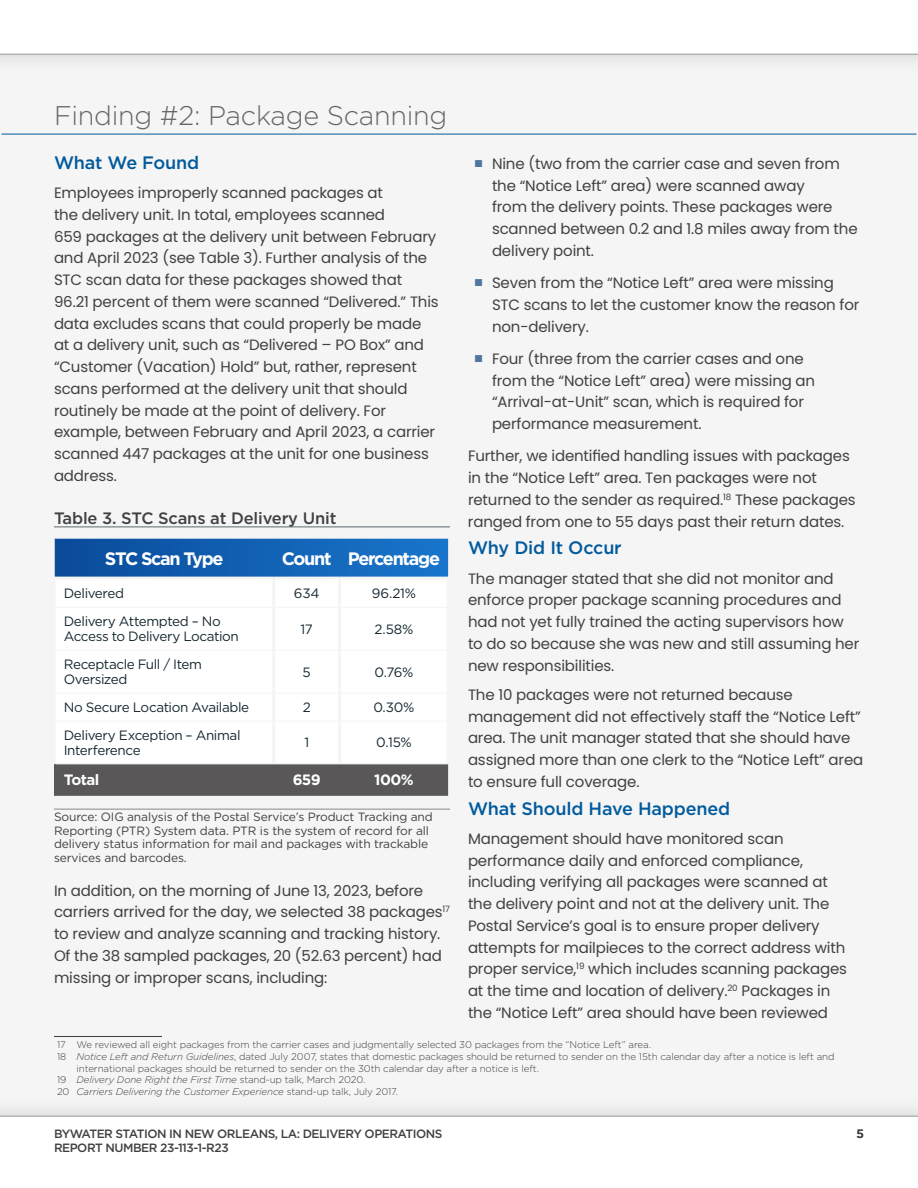
<style>
.page{position:relative;width:918px;height:1188px;background:#fff}
.page>*{position:absolute;margin:0;border:0;box-sizing:border-box;transform-origin:0 0}
.t1{font:300 27px "Gotham";letter-spacing:-.01em;color:#686565}
.t2{font:500 18px "Gotham";letter-spacing:-.01em;color:#005a9c}
.t3{font:700 18px "Gotham";letter-spacing:-.075em;color:#fff}
.t4{font:500 16.5px "Gotham";letter-spacing:-.01em;color:#414042}
.t5{font:15px/21.8px "Poppins";letter-spacing:-.01em;color:#414042}
.t6{font:700 15px "Gotham";letter-spacing:-.04em;color:#fff}
.t7{font:13.5px/15px "Gotham";letter-spacing:-.03em;color:#172832}
.t8{font:12px/13.5px "Gotham";letter-spacing:-.01em;color:#414042}
.t9{font:500 12px "Gotham";letter-spacing:-.04em;color:#414042}
.t10{font:300 9.75px "Gotham";letter-spacing:-.01em;color:#414042}
.t11{font:italic 300 9.75px "Gotham";letter-spacing:-.01em;color:#414042}
.s1{font-family:"Arial";color:#51769d}
.s2{font-style:italic}
.s3{font-style:normal}
</style>
<div class="page">
<div style="left:0;top:23px;width:918px;height:1115px;background:#f5f5f5"></div>
<div style="left:0;top:0;width:918px;height:75px;background:#efefef"></div>
<div style="left:0;top:0;width:918px;height:54px;background:#fff"></div>
<div style="left:0;top:1095px;width:918px;height:93px;background:#efefef"></div>
<div style="left:0;top:1116px;width:918px;height:72px;background:#fff"></div>
<hr style="left:2px;top:134px;width:914px;height:1px;background:#005a9c">
<hr style="left:54px;top:1036px;width:108px;height:1px;background:#3e3e3e">
<hr style="left:54px;top:527px;width:396px;height:1px;background:#5d696f">
<hr style="left:54px;top:809px;width:396px;height:1px;background:#8a8687">
<svg style="left:55px;top:539px;width:393px;height:38px;background:#1361b3"></svg>
<div style="left:56px;top:765px;width:392px;height:31px;background:#595757"></div>
<hr style="left:54px;top:764px;width:2px;height:32px;background:#595757">
<h1 class="t1" style="left:54px;top:100px;width:395px">Finding #2: Package Scanning</h1>
<p class="t2" style="left:54px;top:152px;width:147px">What We Found</p>
<p class="t5" style="left:54px;top:182px;width:386px">Employees improperly scanned packages at<br>the delivery unit. In total, employees scanned<br>659 packages at the delivery unit between February and April 2023 (see Table 3). Further analysis of the STC scan data for these packages showed that 96.21 percent of them were scanned “Delivered.” This data excludes scans that could properly be made at a delivery unit, such as “Delivered – PO Box” and “Customer (Vacation) Hold” but, rather, represent scans performed at the delivery unit that should routinely be made at the point of delivery. For example, between February and April 2023, a carrier scanned 447 packages at the unit for one business address.</p>
<p class="t4" style="left:54px;top:508px;width:284px">Table 3. STC Scans at Delivery Unit</p>
<p class="t3" style="left:105px;top:548px;width:120px">STC Scan Type</p>
<p class="t3" style="left:282px;top:548px;width:160px">Count Percentage</p>
<p class="t7" style="left:64px;top:586px;width:62px">Delivered</p>
<p class="t7" style="left:294px;top:586px;width:27px">634</p>
<p class="t7" style="left:372px;top:586px;width:46px">96.21%</p>
<p class="t7" style="left:64px;top:614px;width:177px">Delivery Attempted – No<br>Access to Delivery Location</p>
<p class="t7" style="left:301px;top:621px;width:14px">17</p>
<p class="t7" style="left:375px;top:621px;width:40px">2.58%</p>
<p class="t7" style="left:64px;top:657px;width:140px">Receptacle Full / Item<br>Oversized</p>
<p class="t7" style="left:303px;top:664px;width:10px">5</p>
<p class="t7" style="left:375px;top:664px;width:40px">0.76%</p>
<p class="t7" style="left:64px;top:699px;width:187px">No Secure Location Available</p>
<p class="t7" style="left:303px;top:699px;width:10px">2</p>
<p class="t7" style="left:373px;top:699px;width:43px">0.30%</p>
<p class="t7" style="left:64px;top:727px;width:178px">Delivery Exception – Animal<br>Interference</p>
<p class="t7" style="left:304px;top:735px;width:6px">1</p>
<p class="t7" style="left:376px;top:735px;width:37px">0.15%</p>
<p class="t6" style="left:64px;top:771px;width:37px">Total</p>
<p class="t6" style="left:293px;top:771px;width:29px">659</p>
<p class="t6" style="left:374px;top:771px;width:41px">100%</p>
<p class="t8" style="left:54px;top:810px;width:380px">Source: OIG analysis of the Postal Service’s Product Tracking and Reporting (PTR) System data. PTR is the system of record for all delivery status information for mail and packages with trackable services and barcodes.</p>
<p class="t5" style="left:54px;top:880px;width:398px">In addition, on the morning of June 13, 2023, before carriers arrived for the day, we selected 38 packages<sup>17 </sup>to review and analyze scanning and tracking history.<br>Of the 38 sampled packages, 20 (52.63 percent) had missing or improper scans, including:</p>
<p class="t5" style="left:492px;top:153px;width:367px;text-indent:-18px"><span class="s1">■</span> Nine (two from the carrier case and seven from the “Notice Left” area) were scanned away<br>from the delivery points. These packages were scanned between 0.2 and 1.8 miles away from the delivery point.</p>
<p class="t5" style="left:492px;top:272px;width:369px;text-indent:-18px"><span class="s1">■</span> Seven from the “Notice Left” area were missing<br>STC scans to let the customer know the reason for non-delivery.</p>
<p class="t5" style="left:492px;top:348px;width:325px;text-indent:-18px"><span class="s1">■</span> Four (three from the carrier cases and one from the “Notice Left” area) were missing an “Arrival-at-Unit” scan, which is required for performance measurement.</p>
<p class="t5" style="left:468px;top:445px;width:389px">Further, we identified handling issues with packages in the “Notice Left” area. Ten packages were not returned to the sender as required.<sup>18</sup> These packages ranged from one to 55 days past their return dates.</p>
<p class="t2" style="left:468px;top:538px;width:155px">Why Did It Occur</p>
<p class="t5" style="left:468px;top:568px;width:393px">The manager stated that she did not monitor and enforce proper package scanning procedures and had not yet fully trained the acting supervisors how to do so because she was new and still assuming her new responsibilities.</p>
<p class="t5" style="left:468px;top:684px;width:397px">The 10 packages were not returned because management did not effectively staff the “Notice Left” area. The unit manager stated that she should have assigned more than one clerk to the “Notice Left” area to ensure full coverage.</p>
<p class="t2" style="left:468px;top:798px;width:264px">What Should Have Happened</p>
<p class="t5" style="left:468px;top:828px;width:381px">Management should have monitored scan performance daily and enforced compliance, including verifying all packages were scanned at the delivery point and not at the delivery unit. The Postal Service’s goal is to ensure proper delivery attempts for mailpieces to the correct address with proper service,<sup>19</sup> which includes scanning packages at the time and location of delivery.<sup>20</sup> Packages in the “Notice Left” area should have been reviewed</p>
<p class="t10" style="left:57px;top:1039px;width:595px">17 We reviewed all eight packages from the carrier cases and judgmentally selected 30 packages from the “Notice Left” area.</p>
<p class="t10" style="left:57px;top:1051px;width:779px">18 <span class="s2">Notice Left and Return Guidelines</span>, dated July 2007, states that domestic packages should be returned to sender on the 15th calendar day after a notice is left and</p>
<p class="t10" style="left:76px;top:1063px;width:464px">international packages should be returned to sender on the 30th calendar day after a notice is left.</p>
<p class="t11" style="left:57px;top:1075px;width:310px"><span class="s3">19</span> Delivery Done Right the First Time <span class="s3">stand-up talk, March 2020.</span></p>
<p class="t11" style="left:57px;top:1086px;width:343px"><span class="s3">20</span> Carriers Delivering the Customer Experience <span class="s3">stand-up talk, July 2017.</span></p>
<p class="t9" style="left:54px;top:1127px;width:390px">BYWATER STATION IN NEW ORLEANS, LA: DELIVERY OPERATIONS</p>
<p class="t9" style="left:857px;top:1127px;width:9px">5</p>
<p class="t9" style="left:54px;top:1141px;width:176px">REPORT NUMBER 23-113-1-R23</p>
</div>
